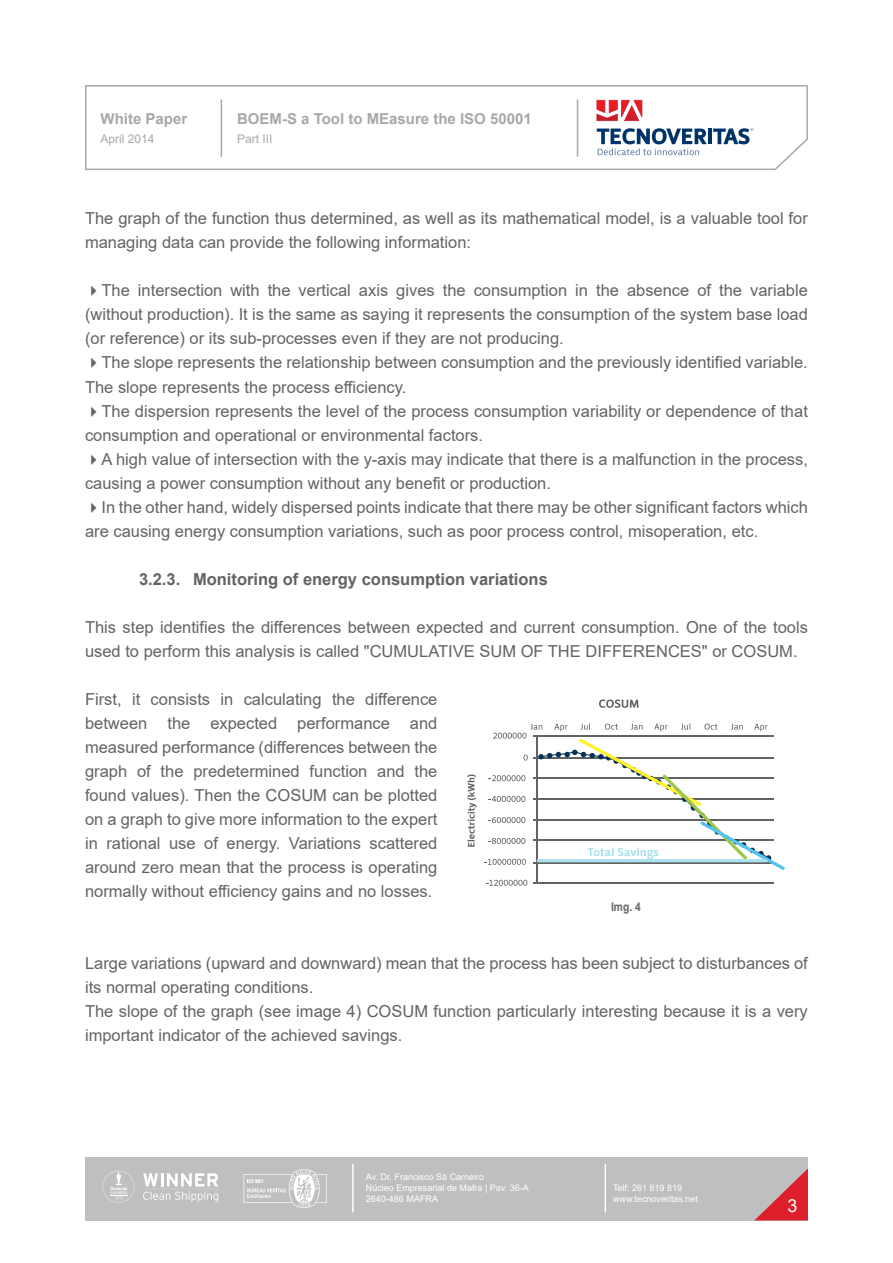
<style>
.page{position:relative;width:893px;height:1263px;background:#fff}
.page>*{position:absolute;margin:0;border:0;box-sizing:border-box;transform-origin:0 0}
.t1{font:18px "Arial";color:#fff}
.t2{font:16.5px/24px "Arial";color:#636363}
.t3{font:700 16.5px "Arial";color:#636363}
.t4{font:700 15px "Arial";color:#a8a8a8}
.t5{font:12px "Arial";color:#a8a8a8}
.t6{font:700 12px "Arial";color:#636464;scale:.86 1}
.t7{font:9px/10.8px "Arial";color:#fff}
</style>
<div class="page">
<div style="left:85px;top:1157px;width:723px;height:63px;background:#bebfc1"></div>
<svg style="left:755px;top:1168px;width:53px;height:52px"></svg>
<hr style="left:352px;top:1164px;width:2px;height:48px;background:#fff">
<hr style="left:604px;top:1164px;width:2px;height:48px;background:#fff">
<hr style="left:536px;top:736px;width:2px;height:148px;background:#636363">
<hr style="left:533px;top:882px;width:240px;height:1px;background:#636363">
<svg style="left:486px;top:880px;width:41px;height:6px"></svg>
<svg style="left:484px;top:723px;width:301px;height:147px"></svg>
<svg style="left:599px;top:699px;width:40px;height:9px"></svg>
<svg style="left:467px;top:774px;width:10px;height:73px"></svg>
<svg style="left:85px;top:85px;width:723px;height:85px"></svg>
<svg style="left:596px;top:100px;width:46px;height:21px"></svg>
<svg style="left:597px;top:128px;width:110px;height:27px"></svg>
<hr style="left:708px;top:129px;width:4px;height:15px;background:#003468">
<svg style="left:713px;top:128px;width:40px;height:16px"></svg>
<svg style="left:244px;top:1169px;width:83px;height:39px"></svg>
<svg style="left:143px;top:1173px;width:76px;height:29px"></svg>
<svg style="left:102px;top:1170px;width:33px;height:33px"></svg>
<p class="t4" style="left:237px;top:108px;width:296px">BOEM-S a Tool to MEasure the ISO 50001</p>
<p class="t4" style="left:100px;top:108px;width:88px">White Paper</p>
<p class="t5" style="left:100px;top:130px;width:56px">April 2014</p>
<p class="t5" style="left:237px;top:130px;width:37px">Part III</p>
<p class="t2" style="left:85px;top:207px;width:724px">The graph of the function thus determined, as well as its mathematical model, is a valuable tool for managing data can provide the following information:</p>
<p class="t2" style="left:85px;top:279px;width:724px;text-align:justify">✔The intersection with the vertical axis gives the consumption in the absence of the variable (without production). It is the same as saying it represents the consumption of the system base load (or reference) or its sub-processes even if they are not producing.</p>
<p class="t2" style="left:85px;top:351px;width:724px">✔The slope represents the relationship between consumption and the previously identified variable.<br>The slope represents the process efficiency.</p>
<p class="t2" style="left:85px;top:399px;width:724px">✔The dispersion represents the level of the process consumption variability or dependence of that consumption and operational or environmental factors.</p>
<p class="t2" style="left:85px;top:447px;width:724px">✔A high value of intersection with the y-axis may indicate that there is a malfunction in the process, causing a power consumption without any benefit or production.</p>
<p class="t2" style="left:85px;top:495px;width:724px">✔In the other hand, widely dispersed points indicate that there may be other significant factors which are causing energy consumption variations, such as poor process control, misoperation, etc.</p>
<p class="t3" style="left:139px;top:567px;width:410px">3.2.3. Monitoring of energy consumption variations</p>
<p class="t2" style="left:85px;top:615px;width:724px">This step identifies the differences between expected and current consumption. One of the tools used to perform this analysis is called "CUMULATIVE SUM OF THE DIFFERENCES" or COSUM.</p>
<p class="t2" style="left:85px;top:687px;width:354px;text-align:justify">First, it consists in calculating the difference between the expected performance and measured performance (differences between the graph of the predetermined function and the found values). Then the COSUM can be plotted on a graph to give more information to the expert in rational use of energy. Variations scattered around zero mean that the process is operating normally without efficiency gains and no losses.</p>
<p class="t6" style="left:611px;top:898px;width:36px">Img. 4</p>
<p class="t2" style="left:85px;top:951px;width:724px">Large variations (upward and downward) mean that the process has been subject to disturbances of its normal operating conditions.<br>The slope of the graph (see image 4) COSUM function particularly interesting because it is a very important indicator of the achieved savings.</p>
<p class="t7" style="left:366px;top:1171px;width:164px">Av. Dr. Francisco Sá Carneiro<br>Núcleo Empresarial de Mafra | Pav. 36-A<br>2640-486 MAFRA</p>
<p class="t7" style="left:613px;top:1183px;width:87px">Telf: 261 819 819 www.tecnoveritas.net</p>
<p class="t1" style="left:787px;top:1193px;width:12px">3</p>
</div>
